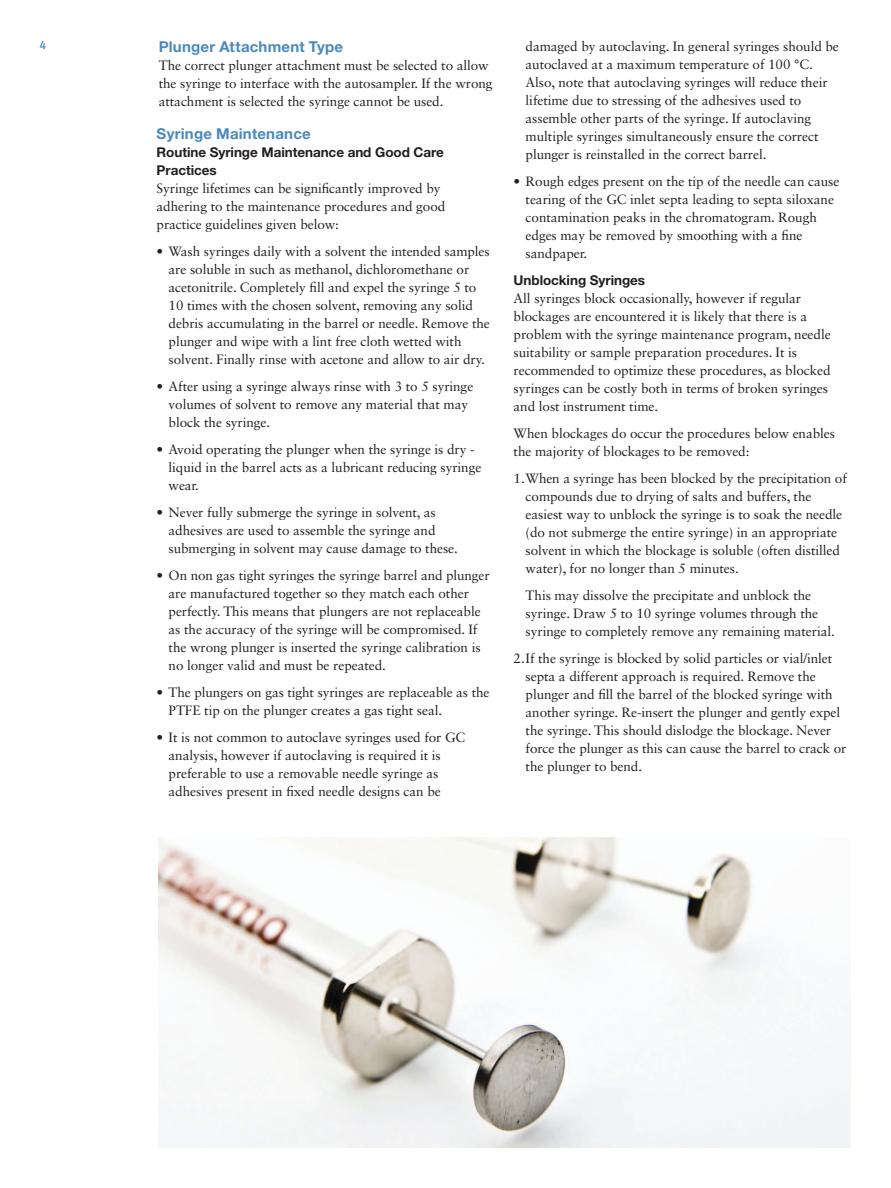
<style>
.page{position:relative;width:891px;height:1188px;background:#fff}
.page>*{position:absolute;margin:0;border:0;box-sizing:border-box;transform-origin:0 0}
.Headline_level_1{font:700 15px "Helvetica Neue LT Std";letter-spacing:.015em;color:#4a89be}
.Body_copy{font:13.5px/18px "Sabon LT Std";letter-spacing:-.005em;color:#231f20}
.Page_Numbers{font:12px "Meta Medium LF";color:#4a89be}
.s1{font-family:"Helvetica Neue LT Std";font-weight:700}
</style>
<div class="page">
<img style="left:159px;top:837px;width:691px;height:311px">
<p class="Page_Numbers" style="left:40px;top:38px;width:8px">4</p>
<p class="Headline_level_1" style="left:159px;top:37px;width:186px">Plunger Attachment Type</p>
<p class="Body_copy" style="left:159px;top:56px;width:335px">The correct plunger attachment must be selected to allow the syringe to interface with the autosampler. If the wrong attachment is selected the syringe cannot be used.</p>
<p class="Headline_level_1" style="left:157px;top:124px;width:156px">Syringe Maintenance</p>
<p class="Body_copy" style="left:157px;top:143px;width:290px"><span class="s1">Routine Syringe Maintenance and Good Care Practices<br></span>Syringe lifetimes can be significantly improved by adhering to the maintenance procedures and good practice guidelines given below:</p>
<p class="Body_copy" style="left:169px;top:242px;width:323px;text-indent:-12px">• Wash syringes daily with a solvent the intended samples are soluble in such as methanol, dichloromethane or acetonitrile. Completely fill and expel the syringe 5 to 10 times with the chosen solvent, removing any solid debris accumulating in the barrel or needle. Remove the plunger and wipe with a lint free cloth wetted with solvent. Finally rinse with acetone and allow to air dry.</p>
<p class="Body_copy" style="left:169px;top:377px;width:306px;text-indent:-12px">• After using a syringe always rinse with 3 to 5 syringe volumes of solvent to remove any material that may block the syringe.</p>
<p class="Body_copy" style="left:169px;top:440px;width:314px;text-indent:-12px">• Avoid operating the plunger when the syringe is dry - liquid in the barrel acts as a lubricant reducing syringe wear.</p>
<p class="Body_copy" style="left:169px;top:503px;width:291px;text-indent:-12px">• Never fully submerge the syringe in solvent, as adhesives are used to assemble the syringe and submerging in solvent may cause damage to these.</p>
<p class="Body_copy" style="left:169px;top:566px;width:323px;text-indent:-12px">• On non gas tight syringes the syringe barrel and plunger are manufactured together so they match each other perfectly. This means that plungers are not replaceable as the accuracy of the syringe will be compromised. If the wrong plunger is inserted the syringe calibration is no longer valid and must be repeated.</p>
<p class="Body_copy" style="left:169px;top:683px;width:323px;text-indent:-12px">• The plungers on gas tight syringes are replaceable as the<br>PTFE tip on the plunger creates a gas tight seal.</p>
<p class="Body_copy" style="left:169px;top:728px;width:298px;text-indent:-12px">• It is not common to autoclave syringes used for GC analysis, however if autoclaving is required it is preferable to use a removable needle syringe as adhesives present in fixed needle designs can be</p>
<p class="Body_copy" style="left:526px;top:37px;width:315px">damaged by autoclaving. In general syringes should be autoclaved at a maximum temperature of 100 °C.<br>Also, note that autoclaving syringes will reduce their lifetime due to stressing of the adhesives used to assemble other parts of the syringe. If autoclaving multiple syringes simultaneously ensure the correct plunger is reinstalled in the correct barrel.</p>
<p class="Body_copy" style="left:526px;top:172px;width:315px;text-indent:-12px">• Rough edges present on the tip of the needle can cause tearing of the GC inlet septa leading to septa siloxane contamination peaks in the chromatogram. Rough edges may be removed by smoothing with a fine sandpaper.</p>
<p class="Body_copy" style="left:514px;top:271px;width:319px"><span class="s1">Unblocking Syringes<br></span>All syringes block occasionally, however if regular blockages are encountered it is likely that there is a problem with the syringe maintenance program, needle suitability or sample preparation procedures. It is recommended to optimize these procedures, as blocked syringes can be costly both in terms of broken syringes and lost instrument time.</p>
<p class="Body_copy" style="left:514px;top:424px;width:323px">When blockages do occur the procedures below enables the majority of blockages to be removed:</p>
<p class="Body_copy" style="left:526px;top:469px;width:323px;text-indent:-12px">1. When a syringe has been blocked by the precipitation of compounds due to drying of salts and buffers, the easiest way to unblock the syringe is to soak the needle (do not submerge the entire syringe) in an appropriate solvent in which the blockage is soluble (often distilled water), for no longer than 5 minutes.</p>
<p class="Body_copy" style="left:526px;top:586px;width:311px">This may dissolve the precipitate and unblock the syringe. Draw 5 to 10 syringe volumes through the syringe to completely remove any remaining material.</p>
<p class="Body_copy" style="left:526px;top:649px;width:322px;text-indent:-12px">2.If the syringe is blocked by solid particles or vial/inlet septa a different approach is required. Remove the plunger and fill the barrel of the blocked syringe with another syringe. Re-insert the plunger and gently expel the syringe. This should dislodge the blockage. Never force the plunger as this can cause the barrel to crack or the plunger to bend.</p>
</div>
